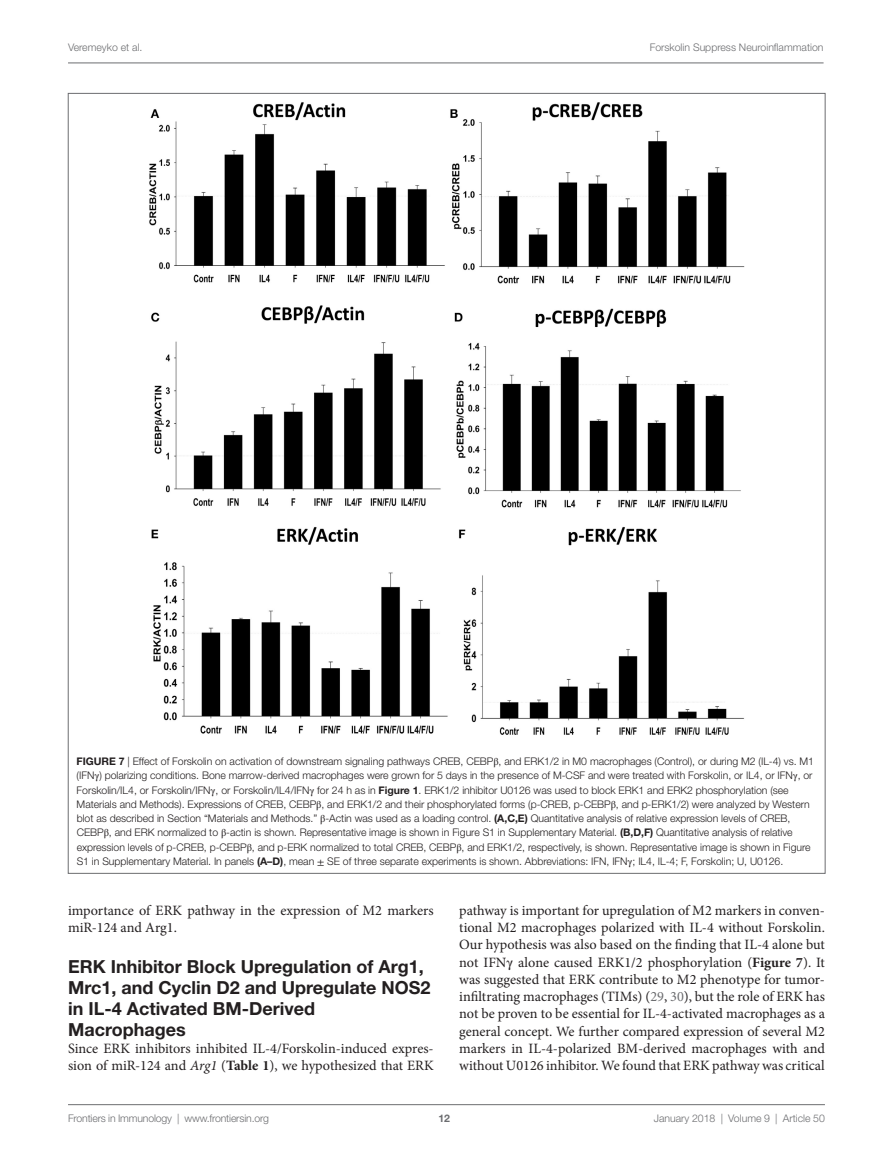
<style>
.page{position:relative;width:893px;height:1170px;background:#fff}
.page>*{position:absolute;margin:0;border:0;box-sizing:border-box;transform-origin:0 0}
.t1{font:700 18px/21px "Helvetica Neue LT Std";color:#231f20}
.t2{font:14.25px/17.2px "Minion Pro";color:#231f20}
.t3{font:300 10.5px/14.2px "Helvetica Neue LT Std";letter-spacing:-.005em;color:#231f20}
.t4{font:300 10.5px "Helvetica Neue LT Std";color:#6c6d70}
.t5{font:700 10.5px "Helvetica Neue LT Std";color:#6c6d70}
.s1{font-weight:700}
.s2{font-family:"STIX General";font-weight:400}
.s3{font-style:italic}
.s4{font-family:"STIX General"}
.s5{color:#6c6d70}
</style>
<div class="page">
<img style="left:149px;top:102px;width:596px;height:633px">
<hr style="left:68px;top:63px;width:756px;height:1px;background:#6c6d70">
<hr style="left:68px;top:1104px;width:757px;height:1px;background:#6c6d70">
<p class="t4" style="left:68px;top:41px;width:76px">Veremeyko et al.</p>
<p class="t4" style="left:650px;top:41px;width:175px">Forskolin Suppress Neuroinflammation</p>
<p class="t3" style="left:77px;top:754px;width:739px"><span class="s1">Figure 7</span> | Effect of Forskolin on activation of downstream signaling pathways CREB, CEBP<span class="s2">β</span>, and ERK1/2 in M0 macrophages (Control), or during M2 (IL-4) vs. M1 (IFN<span class="s2">γ</span>) polarizing conditions. Bone marrow-derived macrophages were grown for 5 days in the presence of M-CSF and were treated with Forskolin, or IL4, or IFN<span class="s2">γ</span>, or Forskolin/IL4, or Forskolin/IFN<span class="s2">γ</span>, or Forskolin/IL4/IFN<span class="s2">γ</span> for 24 h as in <span class="s1">Figure 1</span>. ERK1/2 inhibitor U0126 was used to block ERK1 and ERK2 phosphorylation (see Materials and Methods). Expressions of CREB, CEBP<span class="s2">β</span>, and ERK1/2 and their phosphorylated forms (p-CREB, p-CEBP<span class="s2">β</span>, and p-ERK1/2) were analyzed by Western blot as described in Section “Materials and Methods.” <span class="s2">β</span>-Actin was used as a loading control. <span class="s1">(A,C,E)</span> Quantitative analysis of relative expression levels of CREB, CEBP<span class="s2">β</span>, and ERK normalized to <span class="s2">β</span>-actin is shown. Representative image is shown in Figure S1 in Supplementary Material. <span class="s1">(B,D,F)</span> Quantitative analysis of relative expression levels of p-CREB, p-CEBP<span class="s2">β</span>, and p-ERK normalized to total CREB, CEBP<span class="s2">β</span>, and ERK1/2, respectively, is shown. Representative image is shown in Figure S1 in Supplementary Material. In panels <span class="s1">(A–D)</span>, mean <span class="s2">±</span> SE of three separate experiments is shown. Abbreviations: IFN, IFN<span class="s2">γ</span>; IL4, IL-4; F, Forskolin; U, U0126.</p>
<h2 class="t2" style="left:68px;top:901px;width:367px">importance of ERK pathway in the expression of M2 markers miR-124 and Arg1.</h2>
<h1 class="t1" style="left:68px;top:955px;width:364px">ERK Inhibitor Block Upregulation of Arg1,<br>Mrc1, and Cyclin D2 and Upregulate NOS2 in IL-4 Activated BM-Derived<br>Macrophages</h1>
<h2 class="t2" style="left:68px;top:1039px;width:367px">Since ERK inhibitors inhibited IL-4/Forskolin-induced expres&shy;sion of miR-124 and <span class="s3">Arg1</span> (<span class="s1">Table 1</span>), we hypothesized that ERK</h2>
<p class="t2" style="left:459px;top:901px;width:367px;text-align:justify">pathway is important for upregulation of M2 markers in conven&shy;tional M2 macrophages polarized with IL-4 without Forskolin.<br>Our hypothesis was also based on the finding that IL-4 alone but not IFN<span class="s4">γ</span> alone caused ERK1/2 phosphorylation (<span class="s1">Figure 7</span>). It was suggested that ERK contribute to M2 phenotype for tumor&shy;infiltrating macrophages (TIMs) (<span class="s5">29</span>, <span class="s5">30</span>), but the role of ERK has not be proven to be essential for IL-4-activated macrophages as a general concept. We further compared expression of several M2 markers in IL-4-polarized BM-derived macrophages with and without U0126 inhibitor. We found that ERK pathway was critical</p>
<p class="t4" style="left:68px;top:1111px;width:203px">Frontiers in Immunology | www.frontiersin.org</p>
<p class="t4" style="left:654px;top:1111px;width:173px">January 2018 | Volume 9 | Article 50</p>
<p class="t5" style="left:439px;top:1111px;width:13px">12</p>
</div>
